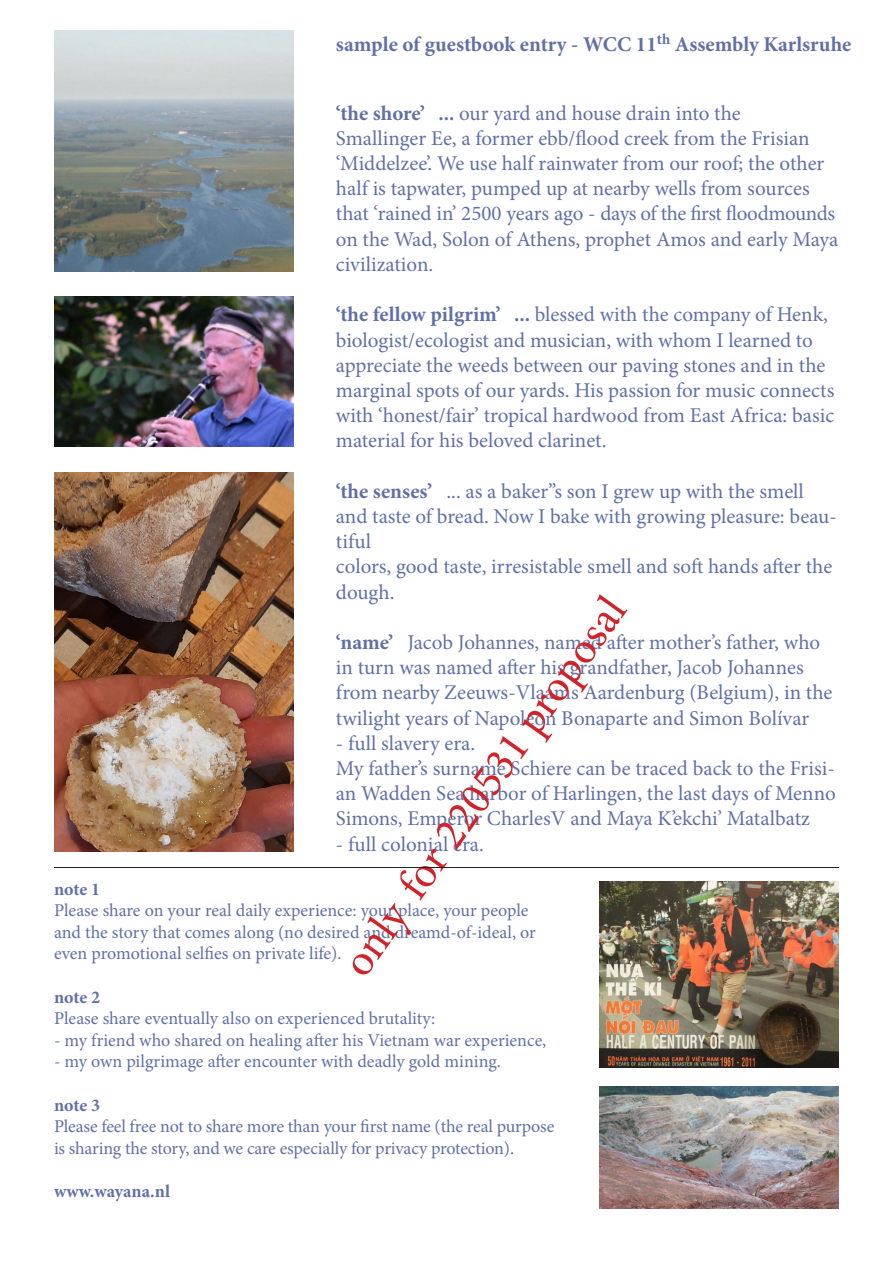
<style>
.page{position:relative;width:893px;height:1263px;background:#fff}
.page>*{position:absolute;margin:0;border:0;box-sizing:border-box;transform-origin:0 0}
.t1{font:45px "Minion Pro";color:#d1232a}
.t2{font:21px/25.2px "Minion Pro";letter-spacing:-.005em;color:#616fa7}
.t3{font:700 21px "Minion Pro";color:#616fa7}
.t4{font:18px/21.6px "Minion Pro";letter-spacing:-.005em;color:#616fa7}
.t5{font:700 18px "Minion Pro";color:#616fa7}
.s1{font-weight:700}
</style>
<div class="page">
<img style="left:54px;top:31px;width:240px;height:240px">
<img style="left:54px;top:296px;width:240px;height:151px">
<img style="left:54px;top:473px;width:240px;height:378px">
<img style="left:599px;top:881px;width:240px;height:187px">
<img style="left:599px;top:1086px;width:240px;height:123px">
<hr style="left:54px;top:867px;width:785px;height:1px;background:#231f20">
<p class="t3" style="left:336px;top:30px;width:517px">sample of guestbook entry - WCC 11<sup>th</sup> Assembly Karlsruhe</p>
<p class="t2" style="left:336px;top:100px;width:406px"><span class="s1">‘the shore’ ...</span> our yard and house drain into the</p>
<p class="t2" style="left:336px;top:126px;width:504px">Smallinger Ee, a former ebb/flood creek from the Frisian ‘Middelzee’. We use half rainwater from our roof; the other half is tapwater, pumped up at nearby wells from sources that ‘rained in’ 2500 years ago - days of the first floodmounds on the Wad, Solon of Athens, prophet Amos and early Maya civilization.</p>
<p class="t2" style="left:336px;top:302px;width:500px"><span class="s1">‘the fellow pilgrim’ ...</span> blessed with the company of Henk, biologist/ecologist and musician, with whom I learned to appreciate the weeds between our paving stones and in the marginal spots of our yards. His passion for music connects with ‘honest/fair’ tropical hardwood from East Africa: basic material for his beloved clarinet.</p>
<p class="t2" style="left:336px;top:478px;width:502px"><span class="s1">‘the senses’</span> ... as a baker’’s son I grew up with the smell and taste of bread. Now I bake with growing pleasure: beau&shy;tiful</p>
<p class="t2" style="left:336px;top:554px;width:498px">colors, good taste, irresistable smell and soft hands after the dough.</p>
<p class="t2" style="left:336px;top:630px;width:498px"><span class="s1">‘name’</span> Jacob Johannes, named after mother’s father, who in turn was named after his grandfather, Jacob Johannes from nearby Zeeuws-Vlaams Aardenburg (Belgium), in the twilight years of Napoleon Bonaparte and Simon Bolívar</p>
<p class="t2" style="left:336px;top:730px;width:141px">- full slavery era.</p>
<p class="t2" style="left:336px;top:756px;width:501px;text-align:justify">My father’s surname Schiere can be traced back to the Frisi&shy;an Wadden Sea harbor of Harlingen, the last days of Menno Simons, Emperor CharlesV and Maya K’ekchi’ Matalbatz</p>
<p class="t2" style="left:336px;top:831px;width:149px">- full colonial era.</p>
<p class="t1" style="left:329px;top:955px;width:456px;rotate:-55deg">only for 220531 proposal</p>
<p class="t5" style="left:54px;top:876px;width:48px">note 1</p>
<p class="t4" style="left:54px;top:900px;width:483px">Please share on your real daily experience: your place, your people and the story that comes along (no desired and dreamd-of-ideal, or even promotional selfies on private life).</p>
<p class="t4" style="left:54px;top:986px;width:383px"><span class="s1">note 2<br></span>Please share eventually also on experienced brutality:</p>
<p class="t4" style="left:54px;top:1029px;width:494px">- my friend who shared on healing after his Vietnam war experience,</p>
<p class="t4" style="left:54px;top:1051px;width:448px">- my own pilgrimage after encounter with deadly gold mining.</p>
<p class="t5" style="left:54px;top:1092px;width:48px">note 3</p>
<p class="t4" style="left:54px;top:1116px;width:502px">Please feel free not to share more than your first name (the real purpose is sharing the story, and we care especially for privacy protection).</p>
<p class="t5" style="left:54px;top:1178px;width:118px">www.wayana.nl</p>
</div>
